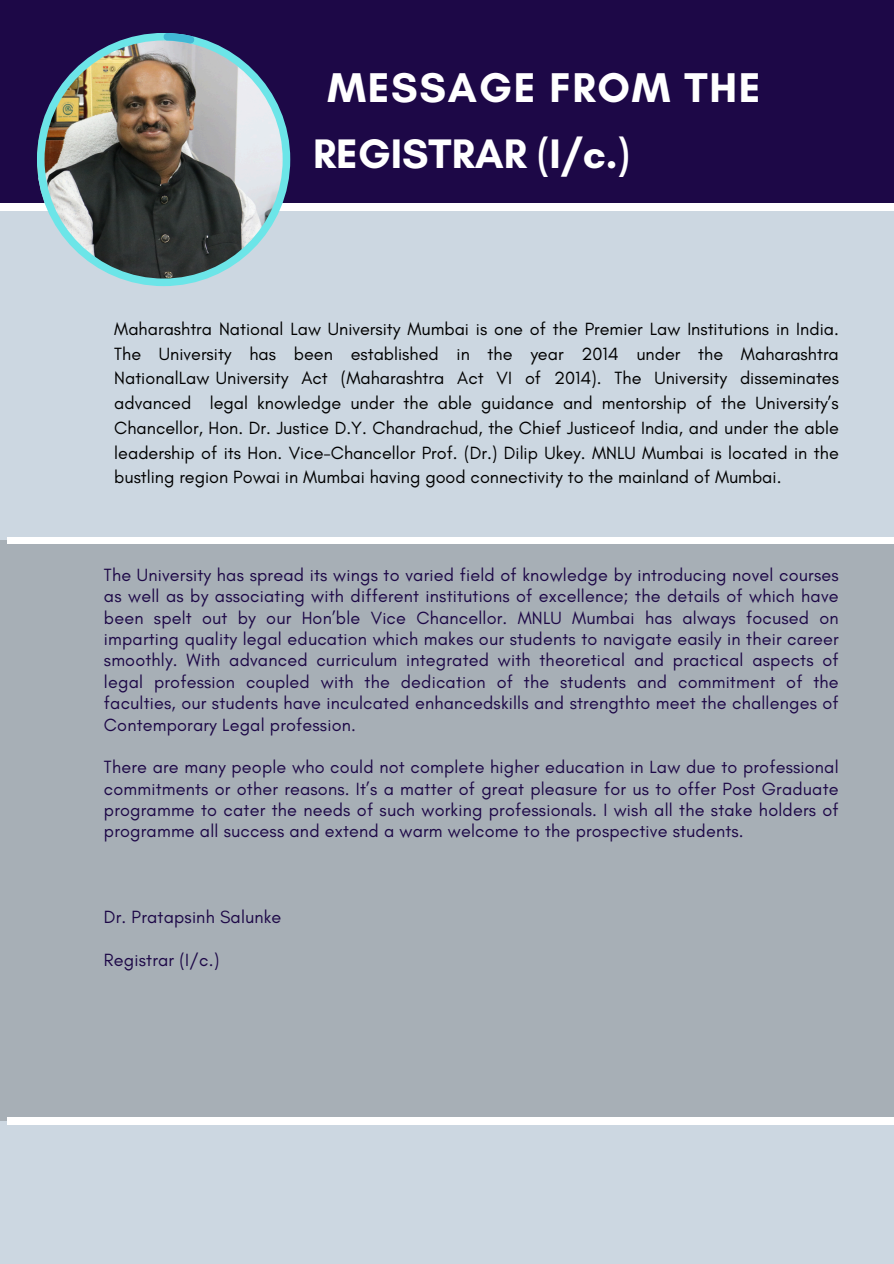
<style>
.page{position:relative;width:894px;height:1264px;background:#fff}
.page>*{position:absolute;margin:0;border:0;box-sizing:border-box;transform-origin:0 0}
.t1{font:700 42.3px "Glacial Indifference";letter-spacing:.04em;color:#fff}
.t2{font:700 42px "Glacial Indifference";color:#fff}
.t3{font:18px/21.3px "Glacial Indifference";letter-spacing:.01em;color:#1d0847;text-align:justify}
.t4{font:18px/24.8px "Glacial Indifference";color:#000;text-align:justify}
</style>
<div class="page">
<div style="left:0;top:0;width:893px;height:1263px;background:#ccd7e1"></div>
<div style="left:0;top:0;width:893px;height:206px;background:#1d0847"></div>
<div style="left:0;top:540px;width:893px;height:580px;background:#a7afb6"></div>
<div style="left:8px;top:537px;width:885px;height:6px;background:#fff"></div>
<div style="left:8px;top:1117px;width:885px;height:7px;background:#fff"></div>
<div style="left:0;top:203px;width:893px;height:7px;background:#fff"></div>
<img style="left:37px;top:33px;width:253px;height:253px">
<svg style="left:163px;top:33px;width:31px;height:11px"></svg>
<p class="t1" style="left:327px;top:62px;width:434px">MESSAGE FROM THE</p>
<p class="t2" style="left:313px;top:128px;width:318px">REGISTRAR (I/c.)</p>
<p class="t4" style="left:114px;top:316px;width:726px">Maharashtra National Law University Mumbai is one of the Premier Law Institutions in India.<br>The University has been established in the year 2014 under the Maharashtra NationalLaw University Act (Maharashtra Act VI of 2014). The University disseminates advanced legal knowledge under the able guidance and mentorship of the University’s Chancellor, Hon. Dr. Justice D.Y. Chandrachud, the Chief Justiceof India, and under the able leadership of its Hon. Vice-Chancellor Prof. (Dr.) Dilip Ukey. MNLU Mumbai is located in the bustling region Powai in Mumbai having good connectivity to the mainland of Mumbai.</p>
<h1 class="t3" style="left:104px;top:564px;width:736px">The University has spread its wings to varied field of knowledge by introducing novel courses as well as by associating with different institutions of excellence; the details of which have been spelt out by our Hon’ble Vice Chancellor. MNLU Mumbai has always focused on imparting quality legal education which makes our students to navigate easily in their career smoothly. With advanced curriculum integrated with theoretical and practical aspects of legal profession coupled with the dedication of the students and commitment of the faculties, our students have inculcated enhancedskills and strengthto meet the challenges of Contemporary Legal profession.</h1>
<h2 class="t3" style="left:104px;top:756px;width:736px">There are many people who could not complete higher education in Law due to professional commitments or other reasons. It’s a matter of great pleasure for us to offer Post Graduate programme to cater the needs of such working professionals. I wish all the stake holders of programme all success and extend a warm welcome to the prospective students.</h2>
<p class="t3" style="left:104px;top:906px;width:179px">Dr. Pratapsinh Salunke</p>
<p class="t3" style="left:104px;top:948px;width:117px">Registrar (I/c.)</p>
</div>
